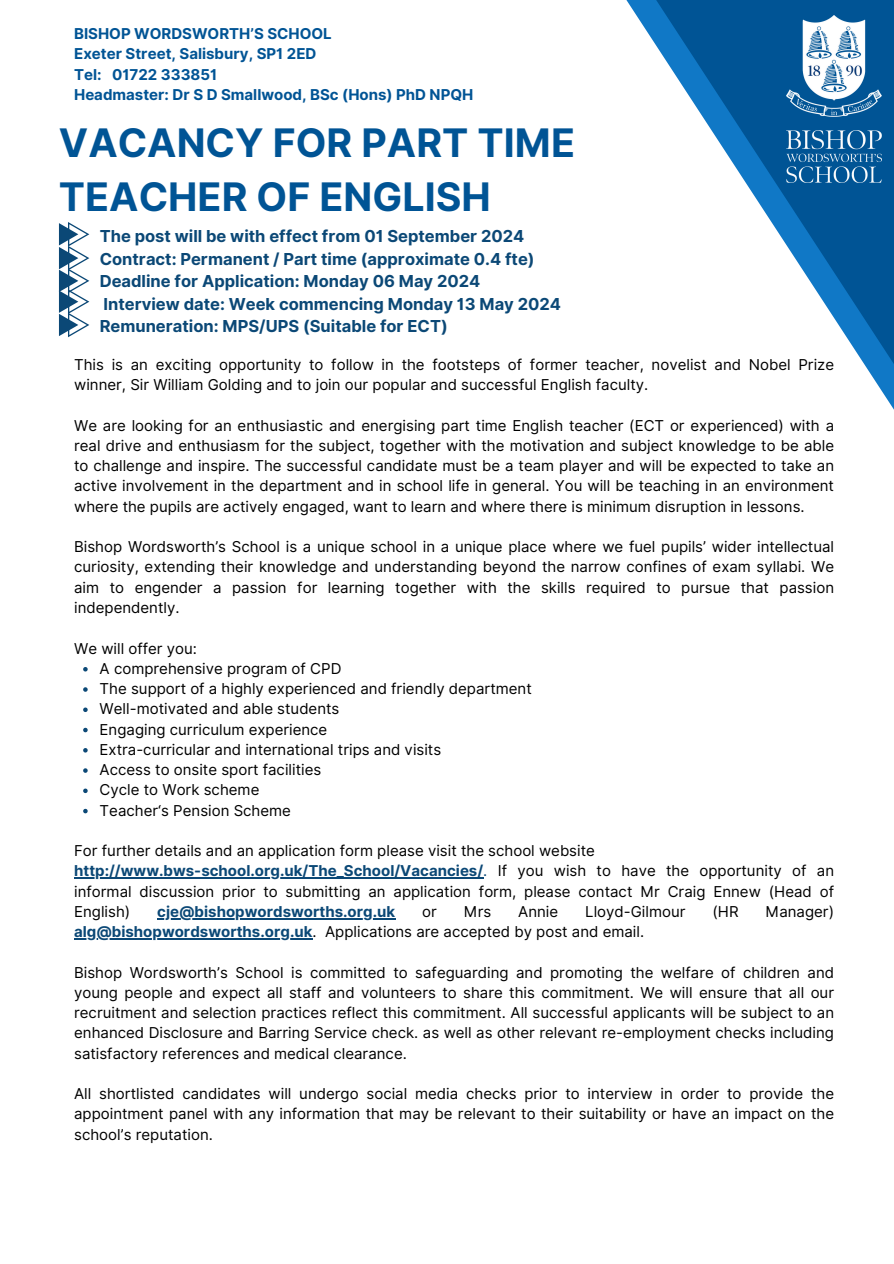
<style>
.page{position:relative;width:894px;height:1264px;background:#fff}
.page>*{position:absolute;margin:0;border:0;box-sizing:border-box;transform-origin:0 0}
.t1{font:700 39.3px/54px "Inter";color:#005495}
.t2{font:700 16.5px/22.5px "Inter";color:#0b4876}
.t3{font:15px/20.2px "Inter";color:#000;text-align:justify}
.t4{font:700 15px/20.2px "Inter";color:#005495}
.t5{font:700 15px "Inter";color:#0b4876}
.s1{font-weight:700;color:#0b4876}
.s2{color:#0b4876}
</style>
<div class="page">
<svg style="left:626px;top:0;width:267px;height:408px"></svg>
<svg style="left:83px;top:667px;width:5px;height:4px"></svg>
<svg style="left:83px;top:687px;width:5px;height:4px"></svg>
<svg style="left:83px;top:707px;width:5px;height:5px"></svg>
<svg style="left:83px;top:727px;width:5px;height:5px"></svg>
<svg style="left:83px;top:748px;width:5px;height:4px"></svg>
<svg style="left:83px;top:768px;width:5px;height:4px"></svg>
<svg style="left:83px;top:788px;width:5px;height:5px"></svg>
<svg style="left:83px;top:808px;width:5px;height:5px"></svg>
<hr style="left:74px;top:877px;width:409px;height:1px;background:#0b4876">
<svg style="left:157px;top:918px;width:47px;height:1px"></svg>
<hr style="left:204px;top:918px;width:191px;height:1px;background:#0b4876">
<hr style="left:74px;top:938px;width:238px;height:1px;background:#0b4876">
<img style="left:786px;top:15px;width:95px;height:168px">
<svg style="left:59px;top:222px;width:30px;height:115px"></svg>
<p class="t4" style="left:74px;top:24px;width:400px">BISHOP WORDSWORTH’S SCHOOL<br>Exeter Street, Salisbury, SP1 2ED<br>Tel: 01722 333851<br>Headmaster: Dr S D Smallwood, BSc (Hons) PhD NPQH</p>
<p class="t1" style="left:59px;top:116px;width:517px">VACANCY FOR PART TIME<br>TEACHER OF ENGLISH</p>
<p class="t2" style="left:100px;top:225px;width:463px">The post will be with effect from 01 September 2024<br>Contract: Permanent / Part time (approximate 0.4 fte)<br>Deadline for Application: Monday 06 May 2024<br>Interview date: Week commencing Monday 13 May 2024<br>Remuneration: MPS/UPS (Suitable for ECT)</p>
<p class="t3" style="left:74px;top:354px;width:761px">This is an exciting opportunity to follow in the footsteps of former teacher, novelist and Nobel Prize winner, Sir William Golding and to join our popular and successful English faculty.</p>
<p class="t3" style="left:74px;top:415px;width:761px">We are looking for an enthusiastic and energising part time English teacher (ECT or experienced) with a real drive and enthusiasm for the subject, together with the motivation and subject knowledge to be able to challenge and inspire. The successful candidate must be a team player and will be expected to take an active involvement in the department and in school life in general. You will be teaching in an environment where the pupils are actively engaged, want to learn and where there is minimum disruption in lessons.</p>
<p class="t3" style="left:74px;top:536px;width:761px">Bishop Wordsworth’s School is a unique school in a unique place where we fuel pupils’ wider intellectual curiosity, extending their knowledge and understanding beyond the narrow confines of exam syllabi. We aim to engender a passion for learning together with the skills required to pursue that passion independently.</p>
<h2 class="t3" style="left:74px;top:638px;width:124px">We will offer you:</h2>
<h1 class="t3" style="left:100px;top:658px;width:243px">A comprehensive program of CPD</h1>
<p class="t3" style="left:100px;top:678px;width:433px">The support of a highly experienced and friendly department</p>
<h2 class="t3" style="left:100px;top:698px;width:241px">Well-motivated and able students</h2>
<p class="t3" style="left:100px;top:719px;width:229px">Engaging curriculum experience</p>
<p class="t3" style="left:100px;top:739px;width:343px">Extra-curricular and international trips and visits</p>
<p class="t3" style="left:100px;top:759px;width:223px">Access to onsite sport facilities</p>
<p class="t3" style="left:100px;top:779px;width:161px">Cycle to Work scheme</p>
<p class="t3" style="left:100px;top:800px;width:193px">Teacher‘s Pension Scheme</p>
<p class="t3" style="left:74px;top:840px;width:522px">For further details and an application form please visit the school website</p>
<p class="t3" style="left:74px;top:860px;width:761px"><span class="s1">http://www.bws-school.org.uk/The_School/Vacancies/</span><span class="s2">.</span> If you wish to have the opportunity of an informal discussion prior to submitting an application form, please contact Mr Craig Ennew (Head of English)</p>
<p class="t5" style="left:157px;top:902px;width:239px">cje@bishopwordsworths.org.uk</p>
<p class="t3" style="left:422px;top:901px;width:16px">or</p>
<p class="t3" style="left:464px;top:901px;width:29px">Mrs</p>
<p class="t3" style="left:518px;top:901px;width:41px">Annie</p>
<p class="t3" style="left:585px;top:901px;width:102px">Lloyd-Gilmour</p>
<p class="t3" style="left:712px;top:901px;width:28px">(HR</p>
<p class="t3" style="left:765px;top:901px;width:70px">Manager)</p>
<p class="t3" style="left:74px;top:921px;width:571px"><span class="s1">alg@bishopwordsworths.org.uk</span>. Applications are accepted by post and email.</p>
<p class="t3" style="left:74px;top:962px;width:761px">Bishop Wordsworth’s School is committed to safeguarding and promoting the welfare of children and young people and expect all staff and volunteers to share this commitment. We will ensure that all our recruitment and selection practices reflect this commitment. All successful applicants will be subject to an enhanced Disclosure and Barring Service check. as well as other relevant re-employment checks including satisfactory references and medical clearance.</p>
<p class="t3" style="left:74px;top:1083px;width:761px">All shortlisted candidates will undergo social media checks prior to interview in order to provide the appointment panel with any information that may be relevant to their suitability or have an impact on the school’s reputation.</p>
</div>
